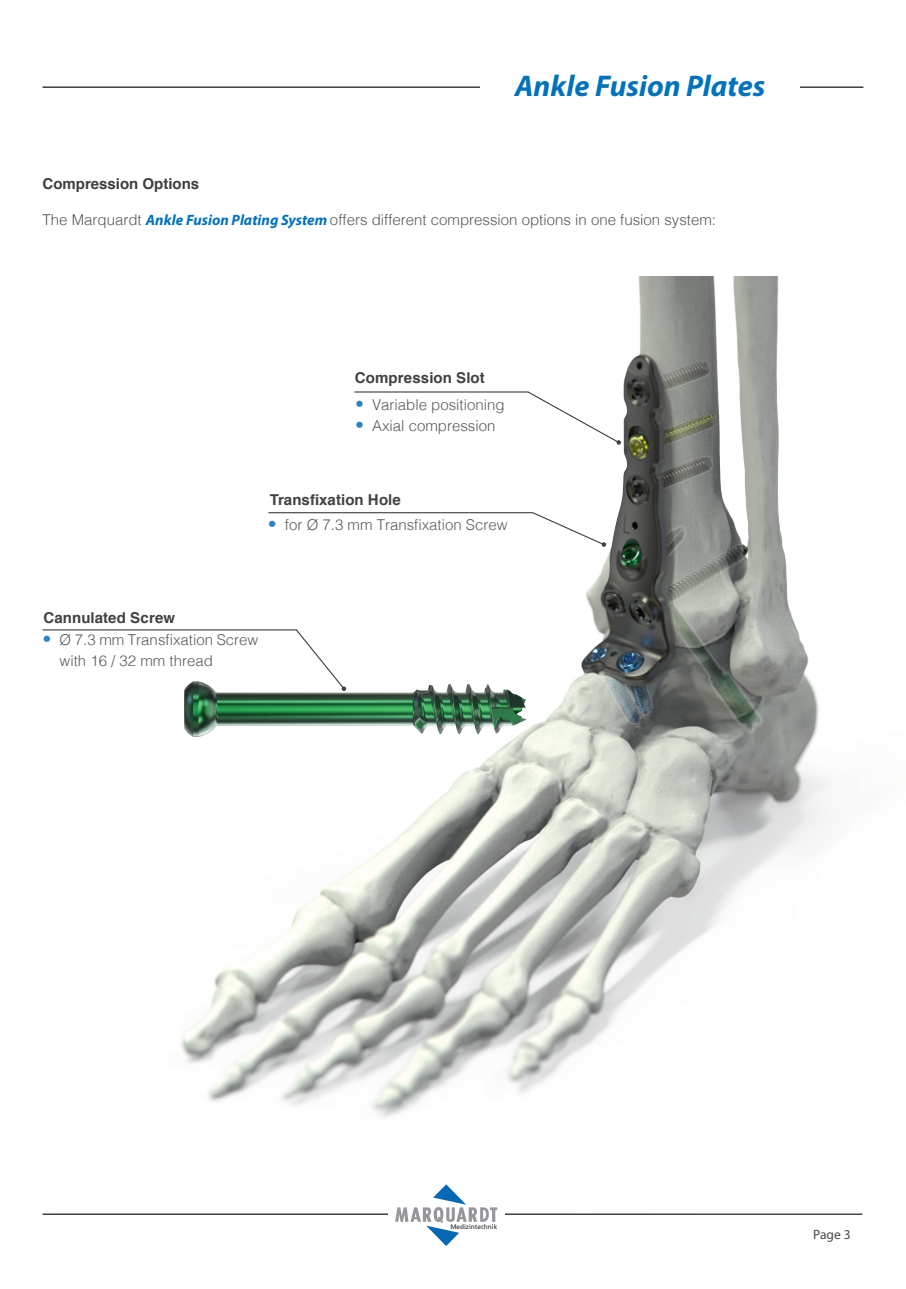
<style>
.page{position:relative;width:906px;height:1289px;background:#fff}
.page>*{position:absolute;margin:0;border:0;box-sizing:border-box;transform-origin:0 0}
.t1{font:italic 700 30px "Myriad Pro";color:#0072bc}
.t2{font:300 15px/21px "Helvetica";color:#57585a}
.t3{font:700 15px "Helvetica";letter-spacing:.005em;color:#3e3e3f}
.t4{font:13.5px "Myriad Pro";color:#3e3e3f}
.t5{font:6.6px "Frutiger LT Std";color:#231f20}
.s1{font-family:"Myriad Pro";font-weight:700;font-style:italic;color:#0072bc}
.s2{font-family:"Frutiger LT Com";font-stretch:condensed;font-size:18px;color:#2783c5}
</style>
<div class="page">
<hr style="left:43px;top:86px;width:820px;height:2px;background:#3e3e3f">
<div style="left:480px;top:78px;width:319px;height:18px;background:#fff"></div>
<img style="left:42px;top:276px;width:821px;height:970px">
<svg style="left:526px;top:390px;width:95px;height:54px"></svg>
<hr style="left:354px;top:391px;width:174px;height:1px;background:#3e3e3f">
<svg style="left:531px;top:511px;width:75px;height:36px"></svg>
<hr style="left:268px;top:512px;width:265px;height:1px;background:#3e3e3f">
<hr style="left:43px;top:629px;width:254px;height:1px;background:#3e3e3f">
<svg style="left:295px;top:628px;width:51px;height:63px"></svg>
<h1 class="t1" style="left:515px;top:67px;width:252px">Ankle Fusion Plates</h1>
<p class="t3" style="left:43px;top:171px;width:158px">Compression Options</p>
<p class="t2" style="left:43px;top:208px;width:675px">The Marquardt <span class="s1">Ankle Fusion Plating System</span> offers different compression options in one fusion system:</p>
<p class="t3" style="left:355px;top:366px;width:131px">Compression Slot</p>
<p class="t2" style="left:355px;top:393px;width:151px"><span class="s2">•</span> Variable positioning</p>
<p class="t2" style="left:355px;top:414px;width:142px"><span class="s2">•</span> Axial compression</p>
<p class="t3" style="left:270px;top:488px;width:132px">Transfixation Hole</p>
<p class="t2" style="left:268px;top:513px;width:241px"><span class="s2">•</span> for Ø 7.3 mm Transfixation Screw</p>
<p class="t3" style="left:44px;top:605px;width:133px">Cannulated Screw</p>
<p class="t2" style="left:60px;top:628px;width:200px;text-indent:-17px"><span class="s2">•</span> Ø 7.3 mm Transfixation Screw with 16 / 32 mm thread</p>
<p class="t5" style="left:450px;top:1222px;width:48px">Medizintechnik</p>
<p class="t4" style="left:813px;top:1226px;width:39px">Page 3</p>
</div>
